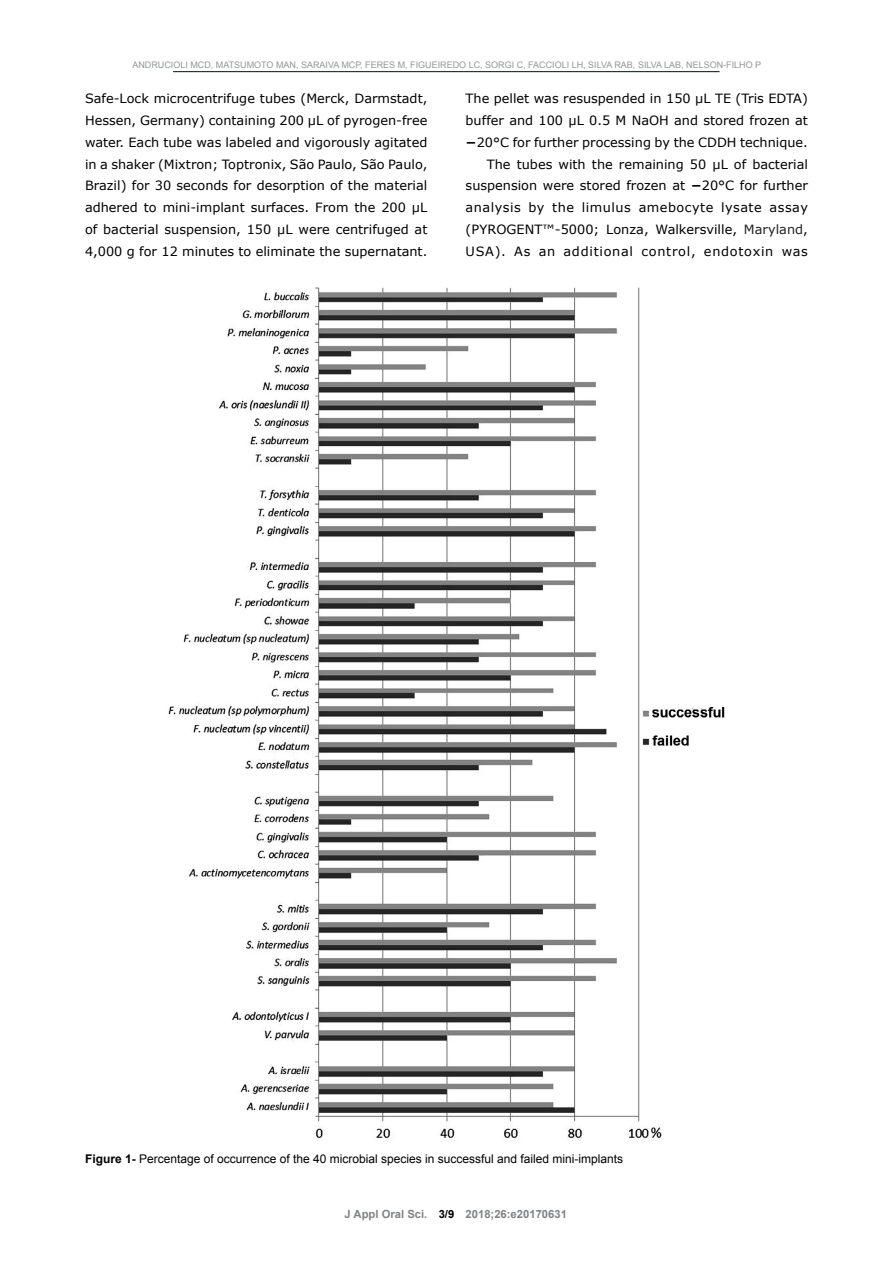
<style>
.page{position:relative;width:893px;height:1263px;background:#fff}
.page>*{position:absolute;margin:0;border:0;box-sizing:border-box;transform-origin:0 0}
.t1{font:12.75px/21.8px "Verdana";color:#000;text-align:justify}
.t2{font:12px "Arial";color:#000}
.t3{font:700 11.25px "Arial";color:#808285}
.t4{font:9px "Arial";color:#939598}
.s1{font-weight:700}
.s2{color:#222}
.s3{color:#000}
</style>
<div class="page">
<hr style="left:173px;top:71px;width:547px;height:1px;background:#00110d">
<img style="left:168px;top:287px;width:557px;height:854px">
<p class="t4" style="left:132px;top:59px;width:630px">ANDRUCIOLI MCD, MATSUMOTO MAN, SARAIVA MCP, FERES M, FIGUEIREDO LC, SORGI C, FACCIOLI LH, SILVA RAB, SILVA LAB, NELSON-FILHO P</p>
<p class="t1" style="left:85px;top:88px;width:344px">Safe-Lock microcentrifuge tubes (Merck, Darmstadt, Hessen, Germany) containing 200 µL of pyrogen-free water. Each tube was labeled and vigorously agitated in a shaker (Mixtron; Toptronix, São Paulo, São Paulo, Brazil) for 30 seconds for desorption of the material adhered to mini-implant surfaces. From the 200 µL of bacterial suspension, 150 µL were centrifuged at 4,000 g for 12 minutes to eliminate the supernatant.</p>
<p class="t1" style="left:466px;top:88px;width:344px;text-align:right">The pellet was resuspended in 150 µL TE (Tris EDTA) buffer and 100 µL 0.5 M NaOH and stored frozen at <span class="s1">−</span>20°C for further processing by the CDDH technique.<br>The tubes with the remaining 50 µL of bacterial suspension were stored frozen at <span class="s1">−</span>20°C for further analysis by the limulus amebocyte lysate assay (PYROGENT™-5000; Lonza, Walkersville, <span class="s2">Maryland</span>, USA). As an additional control, endotoxin was</p>
<p class="t2" style="left:85px;top:1150px;width:540px"><span class="s1">Figure 1-</span> Percentage of occurrence of the 40 microbial species in successful and failed mini-implants</p>
<p class="t3" style="left:345px;top:1206px;width:224px">J Appl Oral Sci. <span class="s3">3/9</span> 2018;26:e20170631</p>
</div>
